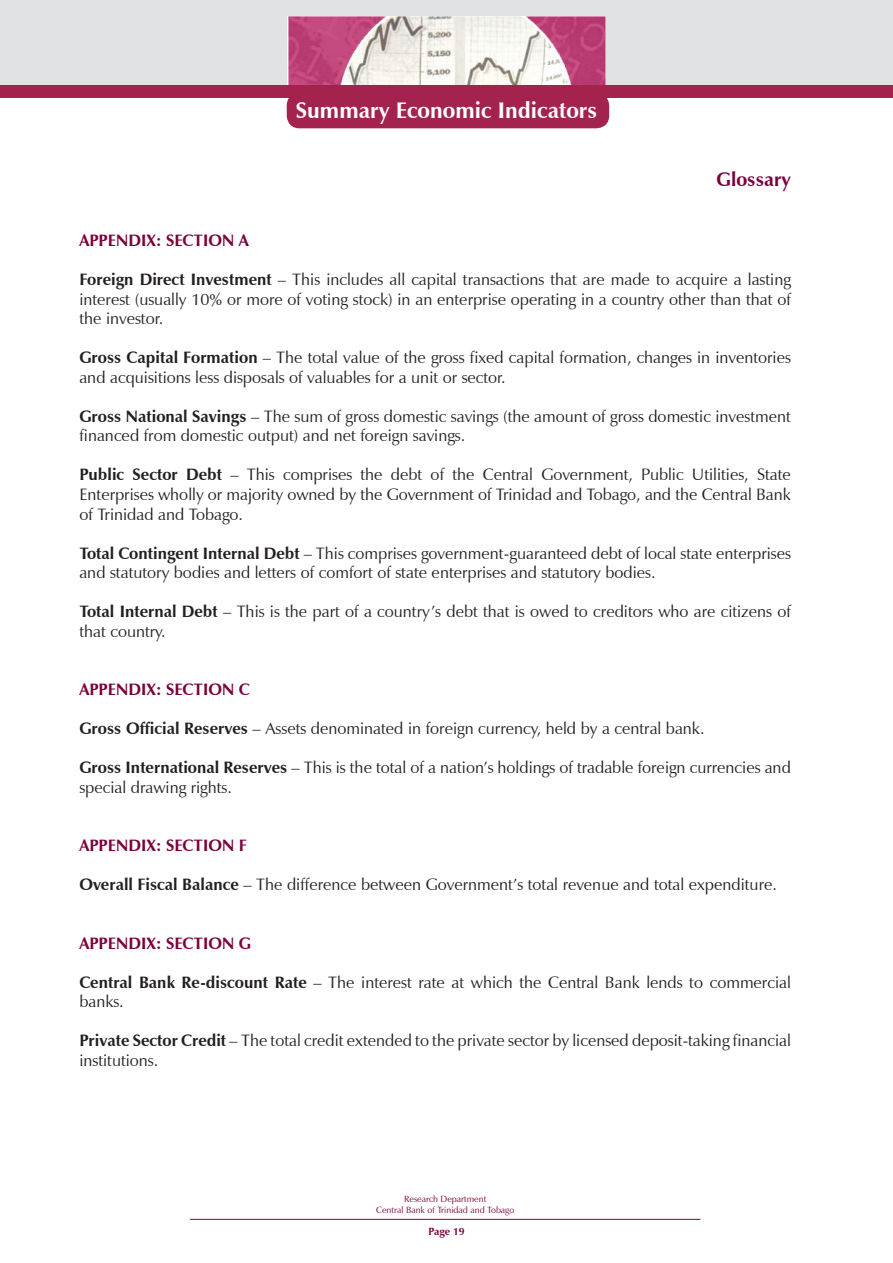
<style>
.page{position:relative;width:893px;height:1263px;background:#fff}
.page>*{position:absolute;margin:0;border:0;box-sizing:border-box;transform-origin:0 0}
.t1{font:700 22.5px "Zapf Humanist 601 BT";color:#fff}
.t2{font:700 19.5px "Zapf Humanist 601 BT";color:#7a003c}
.t3{font:16.5px/19.5px "Zapf Humanist 601 BT";color:#231f20}
.t4{font:700 16.5px "Zapf Humanist 601 BT";color:#7a003c}
.t5{font:700 10.5px "Zapf Humanist 601 BT";color:#7a003c}
.t6{font:9px/10.8px "Zapf Humanist 601 BT";color:#7a003c;text-align:center}
.s1{font-weight:700}
</style>
<div class="page">
<div style="left:0;top:0;width:893px;height:87px;background:#e1e2e4"></div>
<img style="left:287px;top:17px;width:319px;height:68px">
<div style="left:287px;top:93px;width:322px;height:35px;background:#a4234e;border-radius:13px"></div>
<div style="left:0;top:85px;width:893px;height:12px;background:#a4234e"></div>
<hr style="left:190px;top:1219px;width:510px;height:1px;background:#7a003c">
<h1 class="t1" style="left:296px;top:97px;width:303px">Summary Economic Indicators</h1>
<p class="t2" style="left:717px;top:168px;width:76px">Glossary</p>
<p class="t4" style="left:79px;top:231px;width:171px">APPENDIX: SECTION A</p>
<p class="t3" style="left:79px;top:270px;width:713px;text-align:justify"><span class="s1">Foreign Direct Investment</span> – This includes all capital transactions that are made to acquire a lasting interest (usually 10% or more of voting stock) in an enterprise operating in a country other than that of the investor.</p>
<p class="t3" style="left:79px;top:348px;width:713px"><span class="s1">Gross Capital Formation</span> – The total value of the gross fixed capital formation, changes in inventories and acquisitions less disposals of valuables for a unit or sector.</p>
<p class="t3" style="left:79px;top:406px;width:713px"><span class="s1">Gross National Savings</span> – The sum of gross domestic savings (the amount of gross domestic investment financed from domestic output) and net foreign savings.</p>
<p class="t3" style="left:79px;top:465px;width:713px;text-align:justify"><span class="s1">Public Sector Debt</span> – This comprises the debt of the Central Government, Public Utilities, State Enterprises wholly or majority owned by the Government of Trinidad and Tobago, and the Central Bank of Trinidad and Tobago.</p>
<p class="t3" style="left:79px;top:543px;width:713px"><span class="s1">Total Contingent Internal Debt</span> – This comprises government-guaranteed debt of local state enterprises and statutory bodies and letters of comfort of state enterprises and statutory bodies.</p>
<p class="t3" style="left:79px;top:602px;width:713px"><span class="s1">Total Internal Debt</span> – This is the part of a country’s debt that is owed to creditors who are citizens of that country.</p>
<p class="t4" style="left:79px;top:679px;width:172px">APPENDIX: SECTION C</p>
<p class="t3" style="left:79px;top:719px;width:627px"><span class="s1">Gross Official Reserves</span> – Assets denominated in foreign currency, held by a central bank.</p>
<p class="t3" style="left:79px;top:758px;width:713px"><span class="s1">Gross International Reserves</span> – This is the total of a nation’s holdings of tradable foreign currencies and special drawing rights.</p>
<p class="t4" style="left:79px;top:835px;width:169px">APPENDIX: SECTION F</p>
<p class="t3" style="left:79px;top:875px;width:699px"><span class="s1">Overall Fiscal Balance</span> – The difference between Government’s total revenue and total expenditure.</p>
<p class="t4" style="left:79px;top:933px;width:173px">APPENDIX: SECTION G</p>
<p class="t3" style="left:79px;top:972px;width:713px"><span class="s1">Central Bank Re-discount Rate</span> – The interest rate at which the Central Bank lends to commercial banks.</p>
<p class="t3" style="left:79px;top:1031px;width:713px"><span class="s1">Private Sector Credit</span> – The total credit extended to the private sector by licensed deposit-taking financial institutions.</p>
<p class="t6" style="left:376px;top:1194px;width:140px">Research Department<br>Central Bank of Trinidad and Tobago</p>
<p class="t5" style="left:428px;top:1225px;width:38px">Page 19</p>
</div>
